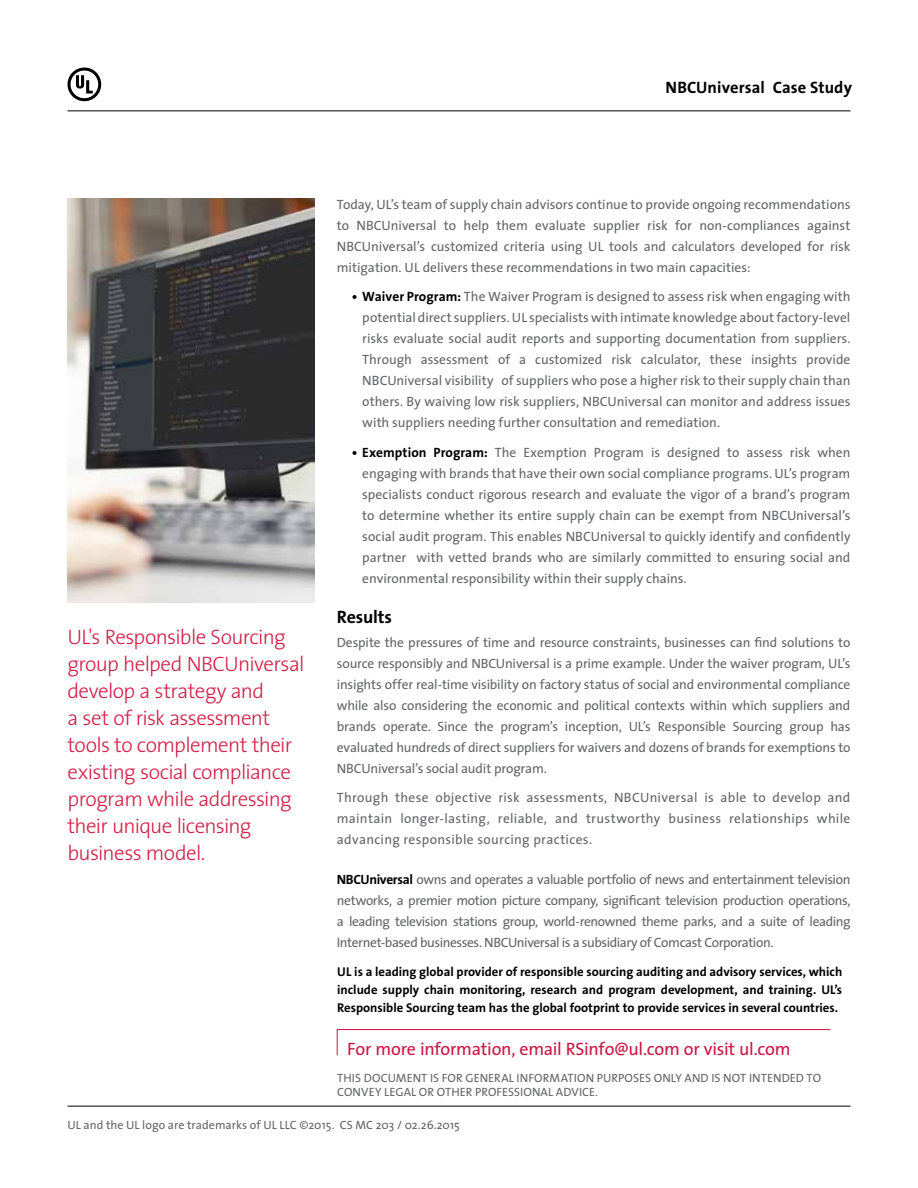
<style>
.page{position:relative;width:918px;height:1188px;background:#fff}
.page>*{position:absolute;margin:0;border:0;box-sizing:border-box;transform-origin:0 0}
.t1{font:300 21px/27px "The Sans";letter-spacing:-.03em;color:#d31e46}
.t2{font:18px "The Sans";letter-spacing:-.015em;color:#cd1543}
.t3{font:700 18px "The Sans";letter-spacing:-.01em;color:#000}
.t4{font:700 16.5px "The Sans";letter-spacing:.005em;color:#000}
.t5{font:13.5px/21px "The Sans";letter-spacing:-.005em;color:#636466;text-align:justify}
.t6{font:700 12.75px/18px "The Sans Os F";color:#000;text-align:justify}
.t7{font:12px/14.4px "The Sans";letter-spacing:.005em;color:#636466}
.s1{font-family:"The Sans B7";font-weight:700;color:#000}
</style>
<div class="page">
<hr style="left:68px;top:1106px;width:782px;height:1px;background:#000">
<hr style="left:68px;top:111px;width:782px;height:1px;background:#000">
<svg style="left:67px;top:67px;width:35px;height:35px"></svg>
<img style="left:68px;top:199px;width:246px;height:404px">
<svg style="left:336px;top:1029px;width:495px;height:27px"></svg>
<p class="t4" style="left:666px;top:74px;width:188px">NBCUniversal Case Study</p>
<h1 class="t1" style="left:68px;top:623px;width:239px">UL's Responsible Sourcing group helped NBCUniversal develop a strategy and<br>a set of risk assessment tools to complement their existing social compliance program while addressing their unique licensing business model.</h1>
<p class="t5" style="left:337px;top:193px;width:515px">Today, UL’s team of supply chain advisors continue to provide ongoing recommendations to NBCUniversal to help them evaluate supplier risk for non-compliances against NBCUniversal’s customized criteria using UL tools and calculators developed for risk mitigation. UL delivers these recommendations in two main capacities:</p>
<p class="t5" style="left:362px;top:286px;width:490px;text-indent:-11px"><span class="s1">• Waiver Program:</span> The Waiver Program is designed to assess risk when engaging with potential direct suppliers. UL specialists with intimate knowledge about factory-level risks evaluate social audit reports and supporting documentation from suppliers.<br>Through assessment of a customized risk calculator, these insights provide NBCUniversal visibility of suppliers who pose a higher risk to their supply chain than others. By waiving low risk suppliers, NBCUniversal can monitor and address issues with suppliers needing further consultation and remediation.</p>
<p class="t5" style="left:362px;top:441px;width:490px;text-indent:-11px"><span class="s1">• Exemption Program:</span> The Exemption Program is designed to assess risk when engaging with brands that have their own social compliance programs. UL’s program specialists conduct rigorous research and evaluate the vigor of a brand’s program to determine whether its entire supply chain can be exempt from NBCUniversal’s social audit program. This enables NBCUniversal to quickly identify and confidently partner with vetted brands who are similarly committed to ensuring social and environmental responsibility within their supply chains.</p>
<h2 class="t3" style="left:337px;top:602px;width:57px">Results</h2>
<p class="t5" style="left:337px;top:631px;width:515px">Despite the pressures of time and resource constraints, businesses can find solutions to source responsibly and NBCUniversal is a prime example. Under the waiver program, UL’s insights offer real-time visibility on factory status of social and environmental compliance while also considering the economic and political contexts within which suppliers and brands operate. Since the program’s inception, UL’s Responsible Sourcing group has evaluated hundreds of direct suppliers for waivers and dozens of brands for exemptions to NBCUniversal’s social audit program.</p>
<p class="t5" style="left:337px;top:787px;width:515px">Through these objective risk assessments, NBCUniversal is able to develop and maintain longer-lasting, reliable, and trustworthy business relationships while advancing responsible sourcing practices.</p>
<p class="t5" style="left:337px;top:869px;width:515px"><span class="s1">NBCUniversal</span> owns and operates a valuable portfolio of news and entertainment television networks, a premier motion picture company, significant television production operations, a leading television stations group, world-renowned theme parks, and a suite of leading Internet-based businesses. NBCUniversal is a subsidiary of Comcast Corporation.</p>
<p class="t6" style="left:337px;top:963px;width:507px">UL is a leading global provider of responsible sourcing auditing and advisory services, which include supply chain monitoring, research and program development, and training. UL’s Responsible Sourcing team has the global footprint to provide services in several countries.</p>
<h2 class="t2" style="left:347px;top:1034px;width:445px">For more information, email RSinfo@ul.com or visit ul.com</h2>
<p class="t7" style="left:337px;top:1070px;width:485px">THIS DOCUMENT IS FOR GENERAL INFORMATION PURPOSES ONLY AND IS NOT INTENDED TO<br>CONVEY LEGAL OR OTHER PROFESSIONAL ADVICE.</p>
<p class="t7" style="left:68px;top:1118px;width:394px">UL and the UL logo are trademarks of UL LLC ©2015. CS MC 203 / 02.26.2015</p>
</div>
